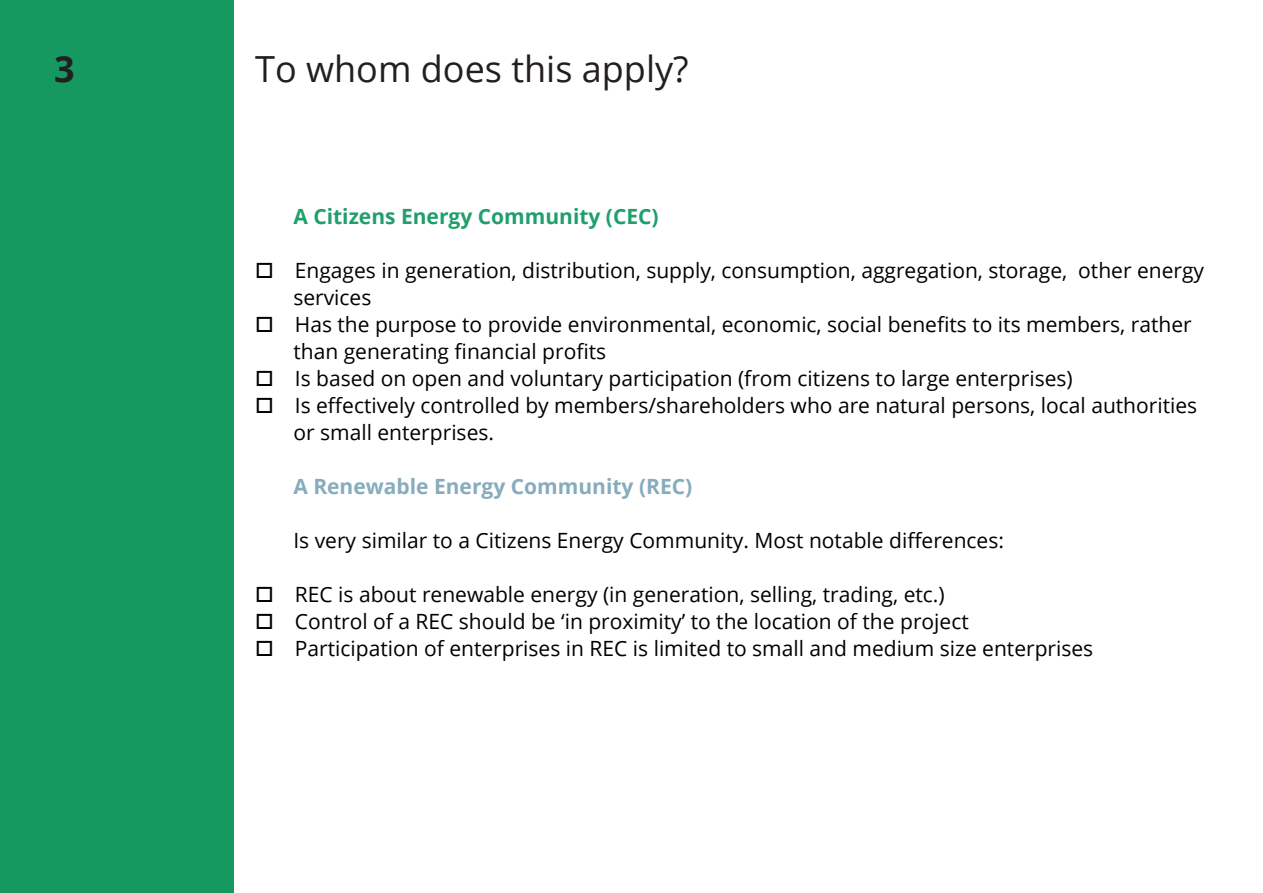
<style>
.page{position:relative;width:1263px;height:893px;background:#fff}
.page>*{position:absolute;margin:0;border:0;box-sizing:border-box;transform-origin:0 0}
.t1{font:36px "Open Sans";color:#231f20}
.t2{font:700 36px "Open Sans";color:#231f20}
.t3{font:21px/27px "Open Sans";color:#000001}
.t4{font:700 21px "Open Sans";color:#87acbb}
.t5{font:700 21px "Open Sans";color:#219f6b}
</style>
<div class="page">
<div style="left:0;top:0;width:234px;height:893px;background:#159961"></div>
<p class="t2" style="left:54px;top:43px;width:22px">3</p>
<p class="t1" style="left:255px;top:44px;width:435px">To whom does this apply?</p>
<p class="t5" style="left:293px;top:201px;width:367px">A Citizens Energy Community (CEC)</p>
<p class="t3" style="left:293px;top:256px;width:912px;text-indent:-38px">□ Engages in generation, distribution, supply, consumption, aggregation, storage, other energy services</p>
<p class="t3" style="left:293px;top:310px;width:900px;text-indent:-38px">□ Has the purpose to provide environmental, economic, social benefits to its members, rather than generating financial profits</p>
<p class="t3" style="left:255px;top:364px;width:819px">□ Is based on open and voluntary participation (from citizens to large enterprises)</p>
<p class="t3" style="left:293px;top:391px;width:905px;text-indent:-38px">□ Is effectively controlled by members/shareholders who are natural persons, local authorities or small enterprises.</p>
<p class="t4" style="left:293px;top:471px;width:400px">A Renewable Energy Community (REC)</p>
<p class="t3" style="left:293px;top:526px;width:712px">Is very similar to a Citizens Energy Community. Most notable differences:</p>
<p class="t3" style="left:255px;top:580px;width:691px">□ REC is about renewable energy (in generation, selling, trading, etc.)</p>
<p class="t3" style="left:255px;top:607px;width:715px">□ Control of a REC should be ‘in proximity’ to the location of the project</p>
<p class="t3" style="left:255px;top:634px;width:840px">□ Participation of enterprises in REC is limited to small and medium size enterprises</p>
</div>
